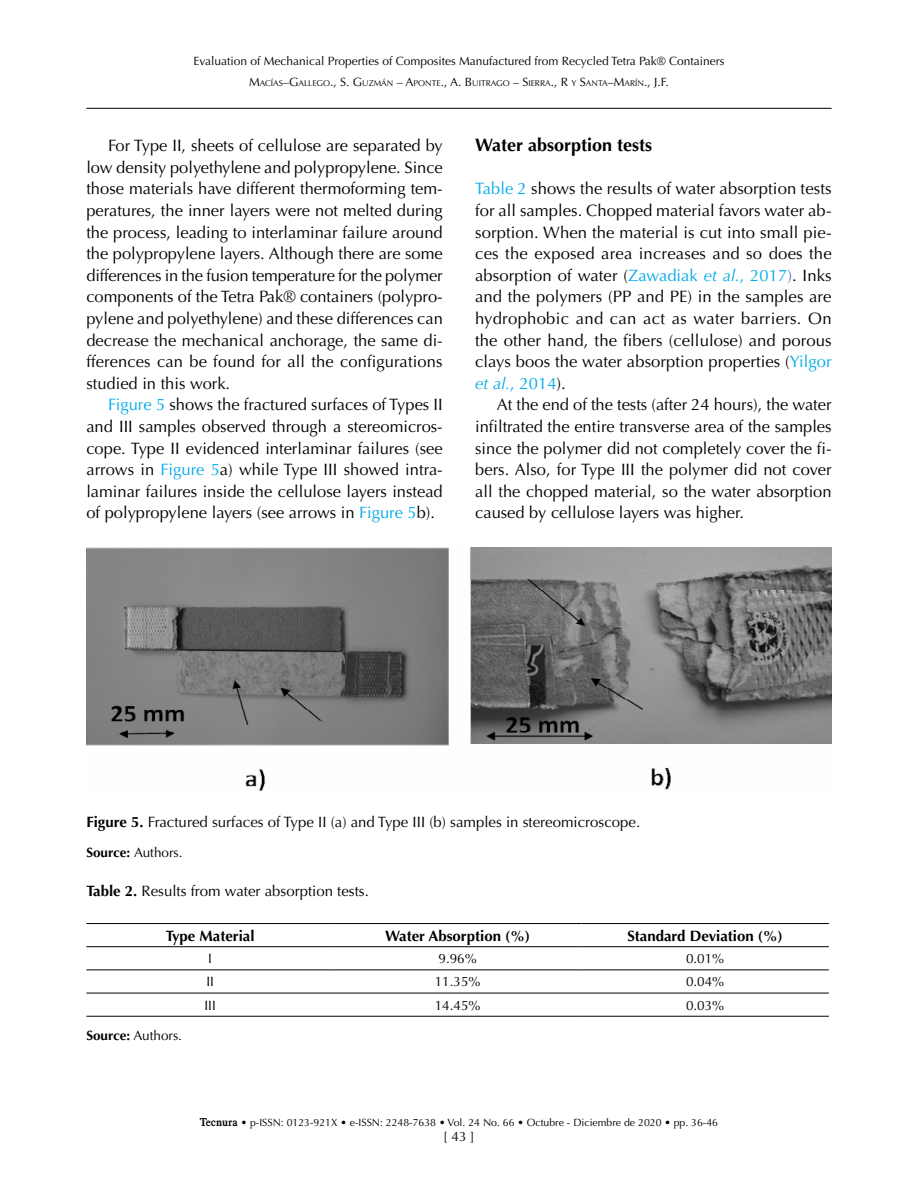
<style>
.page{position:relative;width:918px;height:1188px;background:#fff}
.page>*{position:absolute;margin:0;border:0;box-sizing:border-box;transform-origin:0 0}
.Titulo_2{font:700 18px "Optima LT Std";color:#000}
.texto{font:16.5px/21.6px "Optima LT Std";color:#000;text-align:justify}
.texto_primera{font:16.5px/21.6px "Optima LT Std";letter-spacing:.005em;color:#000;text-align:justify}
.titulo_figura{font:15px "Optima LT Std";color:#000}
.titdentrotabla{font:700 15px "Optima LT Std";color:#000}
.tittabla{font:15px "Optima LT Std";color:#000}
.textotabla{font:13.5px "Optima LT Std";color:#000}
.fuente{font:13.5px "Optima LT Std";color:#000}
.t1{font:12px "Optima LT Std";color:#000}
.t2{font:10.5px "Optima LT Std";color:#000}
.t3{font:8.4px "Optima LT Std";color:#000}
.s1{font-size:12px}
.s2{color:#00ace9}
.s3{font-style:italic;color:#00ace9}
.s4{color:#4472c4}
.s5{font-weight:700}
.s6{font-family:"Tribun ADF Std";font-weight:700;font-stretch:condensed;font-size:12px}
</style>
<div class="page">
<hr style="left:86px;top:108px;width:746px;height:1px;background:#000">
<img style="left:86px;top:548px;width:746px;height:244px">
<hr style="left:86px;top:970px;width:248px;height:1px;background:#000">
<hr style="left:334px;top:970px;width:247px;height:1px;background:#000">
<hr style="left:581px;top:970px;width:248px;height:1px;background:#000">
<hr style="left:86px;top:993px;width:248px;height:1px;background:#000">
<hr style="left:334px;top:993px;width:247px;height:1px;background:#000">
<hr style="left:581px;top:993px;width:248px;height:1px;background:#000">
<hr style="left:86px;top:1016px;width:248px;height:1px;background:#000">
<hr style="left:334px;top:1016px;width:247px;height:1px;background:#000">
<hr style="left:581px;top:1016px;width:248px;height:1px;background:#000">
<hr style="left:86px;top:923px;width:248px;height:1px;background:#000">
<hr style="left:334px;top:923px;width:247px;height:1px;background:#000">
<hr style="left:581px;top:923px;width:248px;height:1px;background:#000">
<hr style="left:86px;top:946px;width:248px;height:1px;background:#000">
<hr style="left:334px;top:946px;width:247px;height:1px;background:#000">
<hr style="left:581px;top:946px;width:248px;height:1px;background:#000">
<p class="t1" style="left:193px;top:54px;width:533px">Evaluation of Mechanical Properties of Composites Manufactured from Recycled Tetra Pak® Containers</p>
<p class="t3" style="left:249px;top:79px;width:421px"><span class="s1">M</span>ACÍAS<span class="s1">–G</span>ALLEGO<span class="s1">., S. G</span>UZMÁN <span class="s1">– A</span>PONTE<span class="s1">., A. B</span>UITRAGO <span class="s1">– S</span>IERRA<span class="s1">., R</span> Y <span class="s1">S</span>ANTA<span class="s1">–M</span>ARÍN<span class="s1">., J.F.</span></p>
<p class="texto" style="left:86px;top:135px;width:358px;text-indent:22px">For Type II, sheets of cellulose are separated by low density polyethylene and polypropylene. Since those materials have different thermoforming tem&shy;peratures, the inner layers were not melted during the process, leading to interlaminar failure around the polypropylene layers. Although there are some differences in the fusion temperature for the polymer components of the Tetra Pak® containers (polypro&shy;pylene and polyethylene) and these differences can decrease the mechanical anchorage, the same di&shy;fferences can be found for all the configurations studied in this work.</p>
<p class="texto" style="left:86px;top:394px;width:358px;text-indent:22px"><span class="s2">Figure 5</span> shows the fractured surfaces of Types II and III samples observed through a stereomicros&shy;cope. Type II evidenced interlaminar failures (see arrows in <span class="s2">Figure 5</span>a) while Type III showed intra&shy;laminar failures inside the cellulose layers instead of polypropylene layers (see arrows in <span class="s2">Figure 5</span>b).</p>
<p class="Titulo_2" style="left:475px;top:135px;width:179px">Water absorption tests</p>
<p class="texto_primera" style="left:475px;top:178px;width:358px"><span class="s2">Table 2</span> shows the results of water absorption tests for all samples. Chopped material favors water ab&shy;sorption. When the material is cut into small pie&shy;ces the exposed area increases and so does the absorption of water (<span class="s2">Zawadiak</span> <span class="s3">et al.</span><span class="s2">, 2017</span><span class="s4">)</span>. Inks and the polymers (PP and PE) in the samples are hydrophobic and can act as water barriers. On the other hand, the fibers (cellulose) and porous clays boos the water absorption properties (<span class="s2">Yilgor </span><span class="s3">et al.</span><span class="s2">, 2014</span>).</p>
<p class="texto" style="left:475px;top:394px;width:358px;text-indent:22px">At the end of the tests (after 24 hours), the water infiltrated the entire transverse area of the samples since the polymer did not completely cover the fi&shy;bers. Also, for Type III the polymer did not cover all the chopped material, so the water absorption caused by cellulose layers was higher.</p>
<p class="titulo_figura" style="left:86px;top:814px;width:555px"><span class="s5">Figure 5.</span> Fractured surfaces of Type II (a) and Type III (b) samples in stereomicroscope.</p>
<p class="fuente" style="left:86px;top:845px;width:98px"><span class="s5">Source:</span> Authors.</p>
<p class="tittabla" style="left:86px;top:882px;width:284px"><span class="s5">Table 2.</span> Results from water absorption tests.</p>
<p class="titdentrotabla" style="left:166px;top:927px;width:90px">Type Material</p>
<p class="titdentrotabla" style="left:385px;top:927px;width:147px">Water Absorption (%)</p>
<p class="titdentrotabla" style="left:627px;top:927px;width:157px">Standard Deviation (%)</p>
<p class="textotabla" style="left:208px;top:951px;width:5px">I</p>
<p class="textotabla" style="left:439px;top:951px;width:40px">9.96%</p>
<p class="textotabla" style="left:686px;top:951px;width:40px">0.01%</p>
<p class="textotabla" style="left:206px;top:974px;width:9px">II</p>
<p class="textotabla" style="left:435px;top:974px;width:47px">11.35%</p>
<p class="textotabla" style="left:686px;top:974px;width:40px">0.04%</p>
<p class="textotabla" style="left:205px;top:997px;width:13px">III</p>
<p class="textotabla" style="left:435px;top:997px;width:47px">14.45%</p>
<p class="textotabla" style="left:686px;top:997px;width:40px">0.03%</p>
<p class="fuente" style="left:86px;top:1028px;width:97px"><span class="s5">Source:</span> Authors.</p>
<p class="t2" style="left:200px;top:1116px;width:520px"><span class="s6">Tecnura</span> • p-ISSN: 0123-921X • e-ISSN: 2248-7638 • Vol. 24 No. 66 • Octubre - Diciembre de 2020 • pp. 36-46</p>
<p class="fuente" style="left:443px;top:1128px;width:33px">[ 43 ]</p>
</div>
